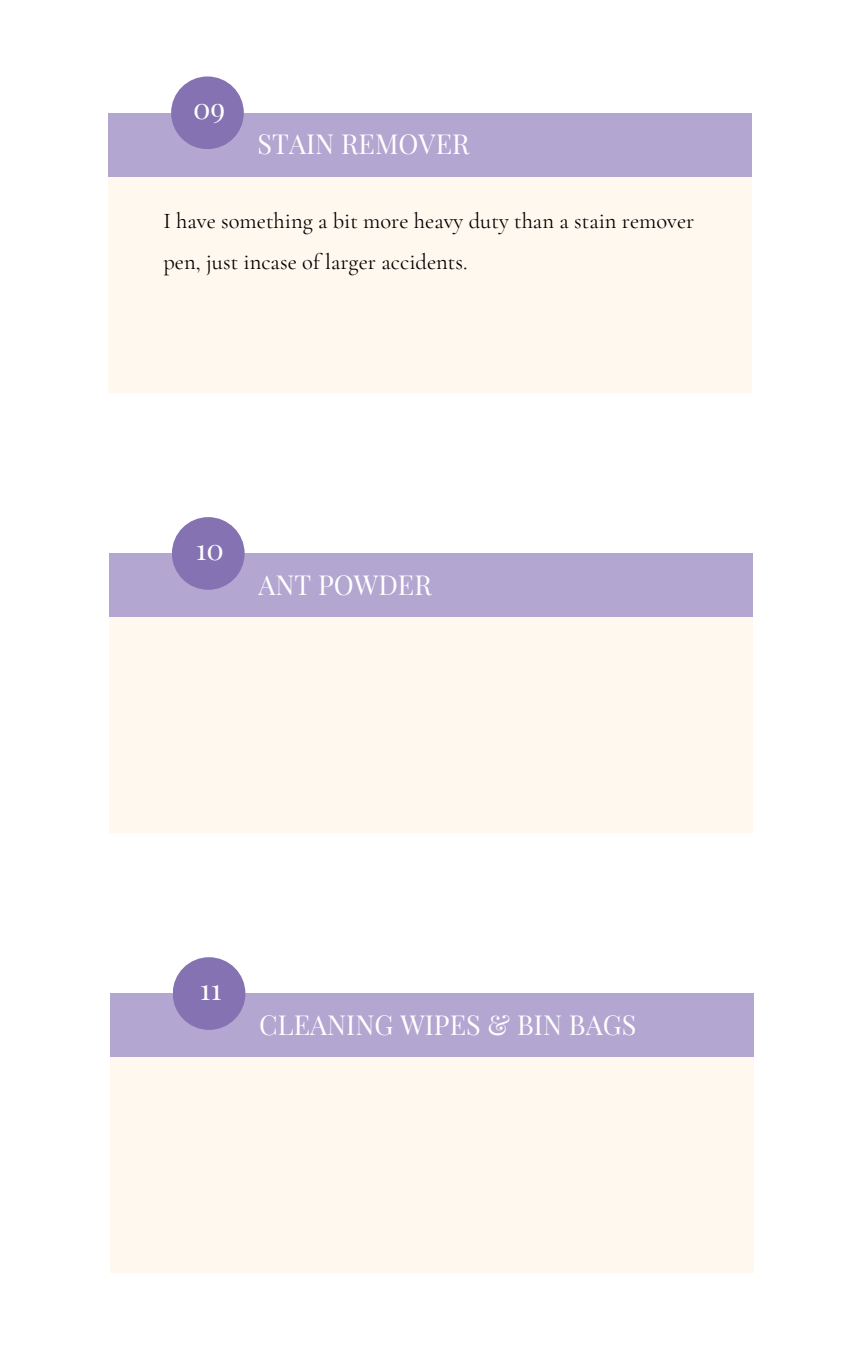
<style>
.page{position:relative;width:864px;height:1350px;background:#fff}
.page>*{position:absolute;margin:0;border:0;box-sizing:border-box;transform-origin:0 0}
.t1{font:29.03px "Playfair Display";color:#fff}
.t2{font:27px "Playfair Display";color:#fff}
.t3{font:22.5px/40.5px "Cormorant Garamond";color:#000}
</style>
<div class="page">
<div style="left:110px;top:1052px;width:644px;height:221px;background:#fff8ef"></div>
<div style="left:110px;top:994px;width:643px;height:63px;background:#b3a6d1"></div>
<div style="left:173px;top:957px;width:72px;height:73px;background:#8472b2;border-radius:50%"></div>
<div style="left:109px;top:612px;width:644px;height:221px;background:#fff8ef"></div>
<div style="left:109px;top:553px;width:643px;height:64px;background:#b3a6d1"></div>
<div style="left:172px;top:517px;width:73px;height:73px;background:#8472b2;border-radius:50%"></div>
<div style="left:108px;top:171px;width:644px;height:221px;background:#fff8ef"></div>
<div style="left:108px;top:113px;width:644px;height:64px;background:#b3a6d1"></div>
<div style="left:171px;top:76px;width:73px;height:73px;background:#8472b2;border-radius:50%"></div>
<p class="t1" style="left:193px;top:87px;width:34px">09</p>
<p class="t2" style="left:258px;top:125px;width:214px">STAIN REMOVER</p>
<p class="t3" style="left:163px;top:201px;width:532px">I have something a bit more heavy duty than a stain remover pen, just incase of larger accidents.</p>
<p class="t1" style="left:196px;top:528px;width:30px">10</p>
<p class="t2" style="left:258px;top:566px;width:175px">ANT POWDER</p>
<p class="t1" style="left:200px;top:968px;width:23px">11</p>
<p class="t2" style="left:259px;top:1006px;width:379px">CLEANING WIPES &amp; BIN BAGS</p>
</div>
